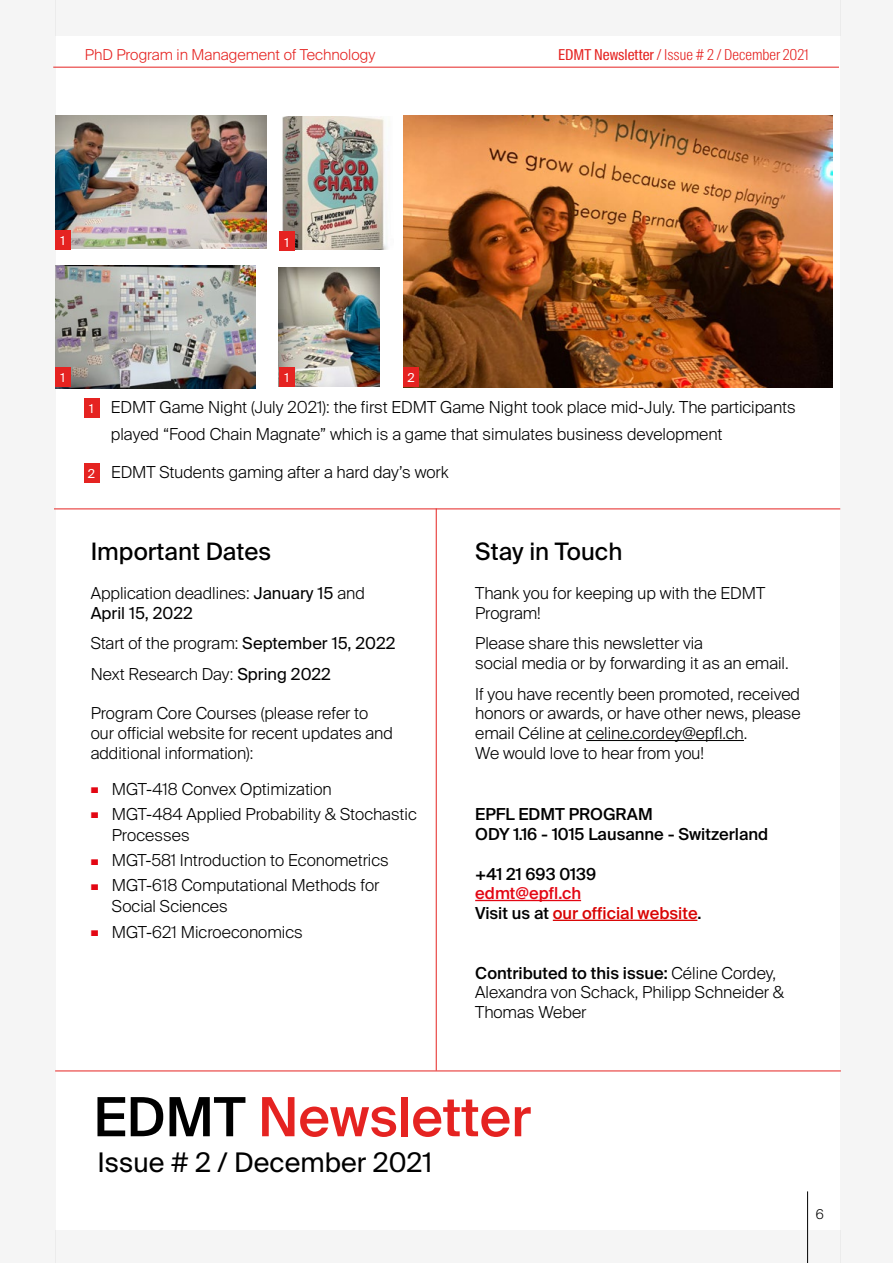
<style>
.page{position:relative;width:893px;height:1263px;background:#fff}
.page>*{position:absolute;margin:0;border:0;box-sizing:border-box;transform-origin:0 0}
.t1{font:500 54px "Suisse Intl";color:#e52321}
.t2{font:27px "Suisse Intl";color:#000}
.t3{font:24px "Suisse Intl";color:#000}
.t4{font:300 16.5px/19.8px "Suisse Intl";color:#000}
.t5{font:500 16.5px/19.8px "Suisse Intl";color:#000}
.t6{font:500 16.5px/19.8px "Suisse Intl";color:#d90303}
.t7{font:300 15px "Suisse Intl Cond";color:#e52321}
.t8{font:300 15px "Suisse Intl";color:#e52321}
.t9{font:300 13.5px "Suisse Intl";color:#000}
.t10{font:12.3px "Suisse Intl";color:#fff}
.s1{font-weight:400}
.s2{font-weight:400;font-size:12.3px;color:#fff}
.s3{font-weight:200;font-size:10.5px;color:#e30613}
.s4{color:#e30613}
.s5{color:#000}
.s6{font-weight:500}
</style>
<div class="page">
<div style="left:0;top:0;width:55px;height:1263px;background:#f5f5f5"></div>
<div style="left:841px;top:0;width:52px;height:1263px;background:#f5f5f5"></div>
<div style="left:55px;top:1230px;width:786px;height:33px;background:#f5f5f5"></div>
<div style="left:55px;top:0;width:786px;height:36px;background:#f5f5f5"></div>
<hr style="left:53px;top:67px;width:786px;height:1px;background:#e52321">
<hr style="left:807px;top:1191px;width:1px;height:72px;background:#000">
<hr style="left:54px;top:508px;width:786px;height:1px;background:#e52321">
<hr style="left:55px;top:1070px;width:786px;height:1px;background:#e52321">
<hr style="left:436px;top:508px;width:1px;height:562px;background:#e52321">
<hr style="left:586px;top:740px;width:158px;height:1px;background:#000">
<hr style="left:475px;top:900px;width:106px;height:1px;background:#e30613">
<hr style="left:553px;top:920px;width:144px;height:1px;background:#d90303">
<img style="left:404px;top:115px;width:428px;height:272px">
<img style="left:283px;top:117px;width:105px;height:133px">
<img style="left:279px;top:267px;width:101px;height:120px">
<img style="left:55px;top:115px;width:211px;height:133px">
<img style="left:55px;top:265px;width:201px;height:124px">
<div style="left:84px;top:398px;width:15px;height:19px;background:#e52321"></div>
<div style="left:404px;top:367px;width:15px;height:20px;background:#e52321"></div>
<div style="left:279px;top:367px;width:16px;height:20px;background:#e52321"></div>
<div style="left:279px;top:232px;width:16px;height:19px;background:#e52321"></div>
<div style="left:55px;top:367px;width:16px;height:20px;background:#e52321"></div>
<div style="left:55px;top:231px;width:16px;height:19px;background:#e52321"></div>
<div style="left:84px;top:463px;width:15px;height:20px;background:#e52321"></div>
<p class="t8" style="left:85px;top:46px;width:292px">PhD Program in Management of Technology</p>
<p class="t7" style="left:558px;top:46px;width:252px"><span class="s1">EDMT Newsletter</span> / Issue # 2 / December 2021</p>
<p class="t10" style="left:60px;top:234px;width:6px">1</p>
<p class="t10" style="left:285px;top:235px;width:6px">1</p>
<p class="t10" style="left:60px;top:371px;width:6px">1</p>
<p class="t10" style="left:89px;top:401px;width:6px">1</p>
<p class="t10" style="left:285px;top:371px;width:6px">1</p>
<p class="t10" style="left:408px;top:371px;width:9px">2</p>
<p class="t4" style="left:111px;top:394px;width:686px;line-height:27px">EDMT Game Night (July 2021): the first EDMT Game Night took place mid-July. The participants played “Food Chain Magnate” which is a game that simulates business development</p>
<p class="t4" style="left:88px;top:462px;width:362px"><span class="s2">2</span> EDMT Students gaming after a hard day’s work</p>
<h3 class="t3" style="left:91px;top:537px;width:182px">Important Dates</h3>
<p class="t4" style="left:91px;top:584px;width:276px">Application deadlines: <span class="s1">January 15</span> and<br><span class="s1">April 15, 2022</span></p>
<p class="t4" style="left:91px;top:628px;width:306px;line-height:30.3px">Start of the program: <span class="s1">September 15, 2022<br></span>Next Research Day: <span class="s1">Spring 2022</span></p>
<p class="t4" style="left:91px;top:704px;width:304px">Program Core Courses (please refer to our official website for recent updates and additional information):</p>
<p class="t4" style="left:91px;top:779px;width:243px"><span class="s3">■</span> MGT-418 Convex Optimization</p>
<p class="t4" style="left:112px;top:804px;width:306px;line-height:21px;text-indent:-21px"><span class="s3">■</span> MGT-484 Applied Probability &amp; Stochastic<br>Processes</p>
<p class="t4" style="left:91px;top:851px;width:300px"><span class="s3">■</span> MGT-581 Introduction to Econometrics</p>
<p class="t4" style="left:112px;top:875px;width:269px;line-height:21px;text-indent:-21px"><span class="s3">■</span> MGT-618 Computational Methods for<br>Social Sciences</p>
<p class="t4" style="left:91px;top:922px;width:214px"><span class="s3">■</span> MGT-621 Microeconomics</p>
<h3 class="t3" style="left:475px;top:537px;width:149px">Stay in Touch</h3>
<p class="t4" style="left:475px;top:584px;width:291px">Thank you for keeping up with the EDMT<br>Program!</p>
<p class="t4" style="left:475px;top:634px;width:315px">Please share this newsletter via<br>social media or by forwarding it as an email.</p>
<p class="t4" style="left:475px;top:684px;width:327px">If you have recently been promoted, received honors or awards, or have other news, please email Céline at celine.cordey@epfl.ch.<br>We would love to hear from you!</p>
<p class="t5" style="left:475px;top:804px;width:295px">EPFL EDMT PROGRAM<br>ODY 1.16 - 1015 Lausanne - Switzerland</p>
<p class="t5" style="left:475px;top:864px;width:122px">+41 21 693 0139</p>
<p class="t6" style="left:475px;top:884px;width:228px"><span class="s4">edmt@epfl.ch<br></span><span class="s5">Visit us at</span> our official website<span class="s5">.</span></p>
<p class="t4" style="left:475px;top:963px;width:311px"><span class="s6">Contributed to this issue:</span> Céline Cordey,<br>Alexandra von Schack, Philipp Schneider &amp;<br>Thomas Weber</p>
<h1 class="t1" style="left:94px;top:1086px;width:439px"><span class="s5">EDMT</span> Newsletter</h1>
<h2 class="t2" style="left:98px;top:1147px;width:336px">Issue # 2 / December 2021</h2>
<p class="t9" style="left:816px;top:1207px;width:10px">6</p>
</div>
